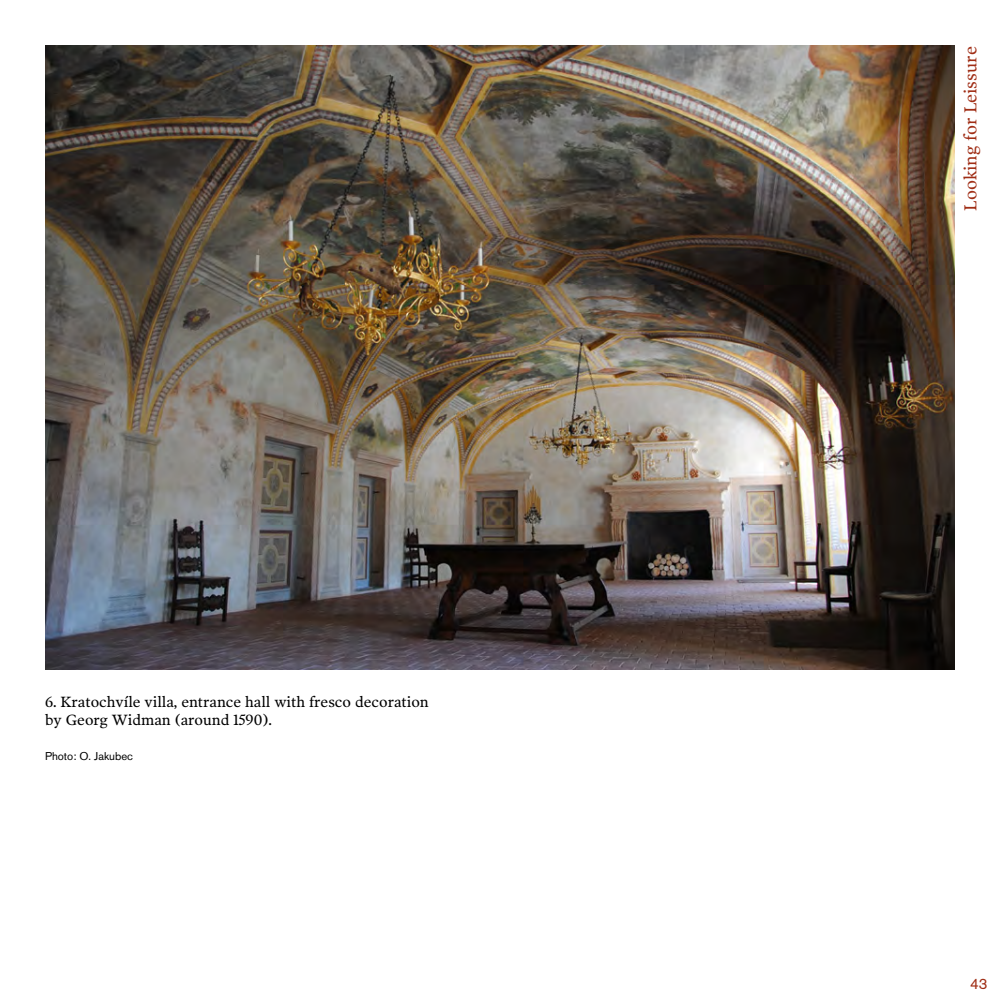
<style>
.page{position:relative;width:1000px;height:1000px;background:#fff}
.page>*{position:absolute;margin:0;border:0;box-sizing:border-box;transform-origin:0 0}
.t1{font:17.5px "Poynter CE Text Two L";color:#a02e16}
.t2{font:15px/18px "Poynter CE Text Two L";color:#000}
.t3{font:15px "Akzidenz Grotesk Pro";color:#a02e16}
.t4{font:11.25px "Akzidenz Grotesk Pro";color:#000}
</style>
<div class="page">
<img style="left:45px;top:45px;width:910px;height:625px">
<p class="t2" style="left:45px;top:693px;width:385px">6. Kratochvíle villa, entrance hall with fresco decoration by Georg Widman (around 1590).</p>
<p class="t4" style="left:45px;top:749px;width:90px">Photo: O. Jakubec</p>
<p class="t1" style="left:959px;top:211px;width:166px;rotate:-90deg">Looking for Leissure</p>
<p class="t3" style="left:970px;top:974px;width:19px">43</p>
</div>
